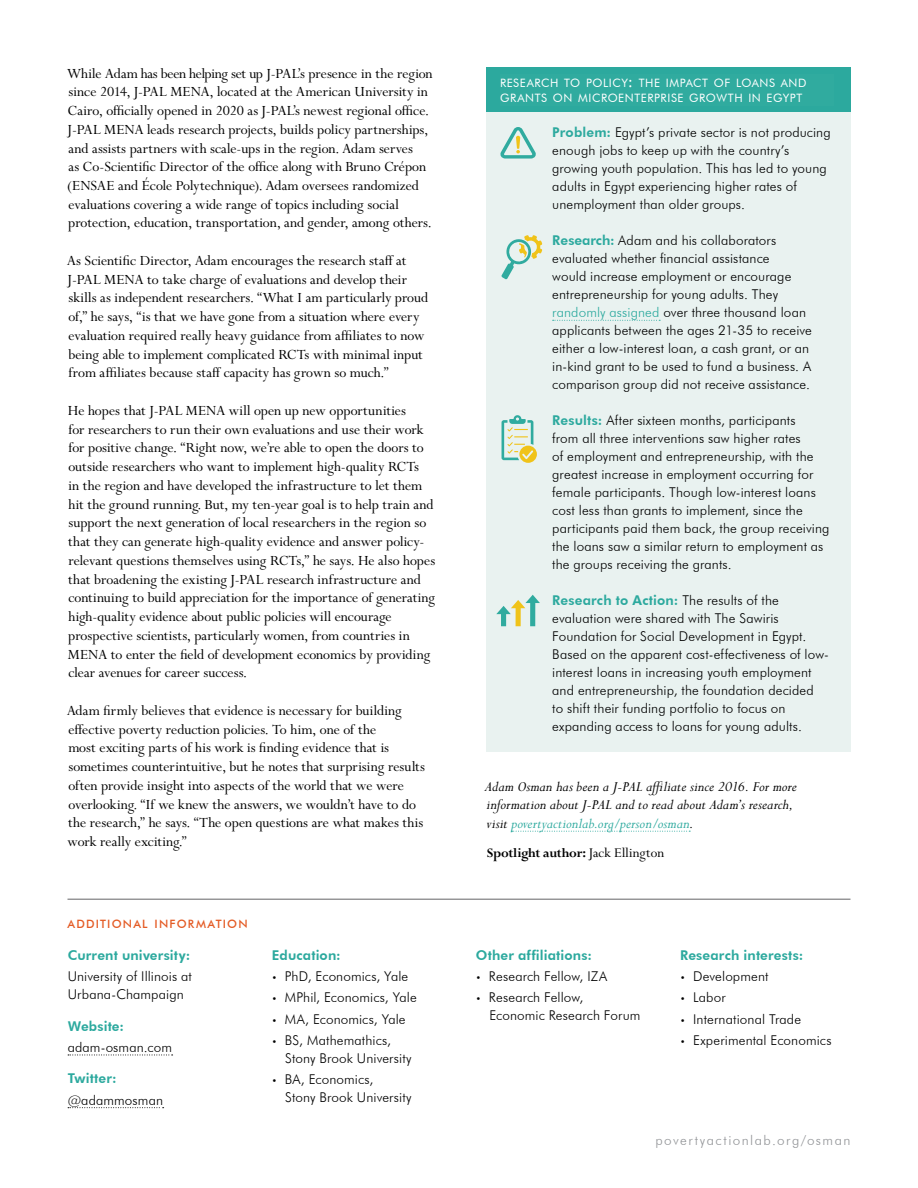
<style>
.page{position:relative;width:918px;height:1188px;background:#fff}
.page>*{position:absolute;margin:0;border:0;box-sizing:border-box;transform-origin:0 0}
.t1{font:15.75px/18.8px "Perpetua MT Std";color:#000}
.t2{font:italic 15.75px/18.8px "Perpetua MT Std";color:#000}
.t3{font:700 14.25px "Perpetua MT Std";letter-spacing:-.025em;color:#000}
.t4{font:300 13.5px/18px "Futura BT";letter-spacing:.01em;color:#000}
.t5{font:800 13.5px "Futura BT";letter-spacing:.01em;color:#2ca99e}
.t6{font:300 13.5px "Futura BT";letter-spacing:.11em;color:#939598}
.t7{font:11.55px/15px "Futura BT";letter-spacing:.05em;color:#fff}
.t8{font:500 11.55px "Futura BT";letter-spacing:.1em;color:#e45c26}
.s1{font-size:9px}
.s2{font-size:16.5px}
.s3{font-weight:800;color:#2ca99e}
.s4{color:#2ca99e}
.s5{font-weight:400;font-size:15px}
</style>
<div class="page">
<hr style="left:68px;top:899px;width:782px;height:1px;background:#636466">
<svg style="left:68px;top:1055px;width:105px;height:1px"></svg>
<svg style="left:68px;top:1107px;width:96px;height:1px"></svg>
<div style="left:486px;top:112px;width:364px;height:640px;background:#e9f2f0"></div>
<div style="left:486px;top:68px;width:364px;height:44px;background:#2ca99e"></div>
<div style="left:500px;top:74px;width:333px;height:32px;background:#30ab9f"></div>
<svg style="left:553px;top:320px;width:107px;height:1px"></svg>
<svg style="left:496px;top:595px;width:44px;height:31px"></svg>
<svg style="left:501px;top:235px;width:41px;height:44px"></svg>
<svg style="left:500px;top:127px;width:36px;height:32px"></svg>
<svg style="left:502px;top:415px;width:35px;height:48px"></svg>
<svg style="left:511px;top:831px;width:179px;height:1px"></svg>
<p class="t1" style="left:67px;top:64px;width:367px">While Adam has been helping set up J-PAL’s presence in the region since 2014, J-PAL MENA, located at the American University in Cairo, officially opened in 2020 as J-PAL’s newest regional office.<br>J-PAL MENA leads research projects, builds policy partnerships, and assists partners with scale-ups in the region. Adam serves<br>as Co-Scientific Director of the office along with Bruno Crépon (ENSAE and École Polytechnique). Adam oversees randomized evaluations covering a wide range of topics including social protection, education, transportation, and gender, among others.</p>
<p class="t1" style="left:67px;top:252px;width:363px">As Scientific Director, Adam encourages the research staff at J-PAL MENA to take charge of evaluations and develop their skills as independent researchers. “What I am particularly proud of,” he says, “is that we have gone from a situation where every evaluation required really heavy guidance from affiliates to now being able to implement complicated RCTs with minimal input from affiliates because staff capacity has grown so much.”</p>
<p class="t1" style="left:68px;top:402px;width:369px">He hopes that J-PAL MENA will open up new opportunities<br>for researchers to run their own evaluations and use their work for positive change. “Right now, we’re able to open the doors to outside researchers who want to implement high-quality RCTs<br>in the region and have developed the infrastructure to let them hit the ground running. But, my ten-year goal is to help train and support the next generation of local researchers in the region so that they can generate high-quality evidence and answer policy&shy;relevant questions themselves using RCTs,” he says. He also hopes that broadening the existing J-PAL research infrastructure and continuing to build appreciation for the importance of generating high-quality evidence about public policies will encourage prospective scientists, particularly women, from countries in MENA to enter the field of development economics by providing clear avenues for career success.</p>
<p class="t1" style="left:67px;top:702px;width:360px">Adam firmly believes that evidence is necessary for building effective poverty reduction policies. To him, one of the<br>most exciting parts of his work is finding evidence that is sometimes counterintuitive, but he notes that surprising results often provide insight into aspects of the world that we were overlooking. “If we knew the answers, we wouldn’t have to do the research,” he says. “The open questions are what makes this work really exciting.”</p>
<p class="t8" style="left:68px;top:917px;width:182px">ADDITIONAL INFORMATION</p>
<p class="t5" style="left:68px;top:947px;width:124px">Current university:</p>
<p class="t4" style="left:68px;top:967px;width:126px">University of Illinois at<br>Urbana-Champaign</p>
<p class="t5" style="left:68px;top:1018px;width:58px">Website:</p>
<p class="t4" style="left:68px;top:1038px;width:106px">adam-osman.com</p>
<p class="t5" style="left:68px;top:1070px;width:51px">Twitter:</p>
<p class="t4" style="left:68px;top:1091px;width:97px">@adammosman</p>
<p class="t5" style="left:272px;top:947px;width:71px">Education:</p>
<p class="t4" style="left:272px;top:967px;width:138px"><span class="s1">•</span> PhD, Economics, Yale</p>
<p class="t4" style="left:272px;top:989px;width:147px"><span class="s1">•</span> MPhil, Economics, Yale</p>
<p class="t4" style="left:272px;top:1010px;width:135px"><span class="s1">•</span> MA, Economics, Yale</p>
<p class="t4" style="left:285px;top:1031px;width:128px;text-indent:-14px"><span class="s1">•</span> BS, Mathemathics,<br>Stony Brook University</p>
<p class="t4" style="left:285px;top:1070px;width:128px;text-indent:-14px"><span class="s1">•</span> BA, Economics,<br>Stony Brook University</p>
<p class="t7" style="left:500px;top:75px;width:308px">RESEARCH TO POLICY<span class="s2">:</span> THE IMPACT OF LOANS AND<br>GRANTS ON MICROENTERPRISE GROWTH IN EGYPT</p>
<p class="t4" style="left:552px;top:123px;width:280px"><span class="s3">Problem:</span> Egypt’s private sector is not producing enough jobs to keep up with the country’s growing youth population. This has led to young adults in Egypt experiencing higher rates of unemployment than older groups.</p>
<p class="t4" style="left:552px;top:231px;width:261px"><span class="s3">Research:</span> Adam and his collaborators evaluated whether financial assistance<br>would increase employment or encourage entrepreneurship for young adults. They <span class="s4">randomly assigned</span> over three thousand loan applicants between the ages 21-35 to receive either a low-interest loan, a cash grant, or an in-kind grant to be used to fund a business. A comparison group did not receive assistance.</p>
<p class="t4" style="left:552px;top:411px;width:279px"><span class="s3">Results:</span> After sixteen months, participants<br>from all three interventions saw higher rates<br>of employment and entrepreneurship, with the greatest increase in employment occurring for female participants. Though low-interest loans cost less than grants to implement, since the participants paid them back, the group receiving the loans saw a similar return to employment as the groups receiving the grants.</p>
<p class="t4" style="left:552px;top:591px;width:278px"><span class="s3">Research to Action:</span> The results of the evaluation were shared with The Sawiris Foundation for Social Development in Egypt.<br>Based on the apparent cost-effectiveness of low&shy;interest loans in increasing youth employment and entrepreneurship, the foundation decided<br>to shift their funding portfolio to focus on expanding access to loans for young adults.</p>
<p class="t2" style="left:485px;top:777px;width:314px">Adam Osman has been a J-PAL affiliate since 2016. For more information about J-PAL and to read about Adam’s research, visit <span class="s4">povertyactionlab.org/person/osman</span>.</p>
<p class="t3" style="left:487px;top:845px;width:179px">Spotlight author: <span class="s5">Jack Ellington</span></p>
<p class="t5" style="left:476px;top:947px;width:118px">Other affiliations:</p>
<p class="t4" style="left:476px;top:967px;width:133px"><span class="s1">•</span> Research Fellow, IZA</p>
<p class="t4" style="left:489px;top:989px;width:153px;text-indent:-14px"><span class="s1">•</span> Research Fellow,<br>Economic Research Forum</p>
<p class="t5" style="left:680px;top:947px;width:125px">Research interests:</p>
<p class="t4" style="left:680px;top:967px;width:90px"><span class="s1">•</span> Development</p>
<p class="t4" style="left:680px;top:989px;width:47px"><span class="s1">•</span> Labor</p>
<p class="t4" style="left:680px;top:1010px;width:123px"><span class="s1">•</span> International Trade</p>
<p class="t4" style="left:680px;top:1031px;width:153px"><span class="s1">•</span> Experimental Economics</p>
<p class="t6" style="left:655px;top:1132px;width:197px">povertyactionlab.org/osman</p>
</div>
